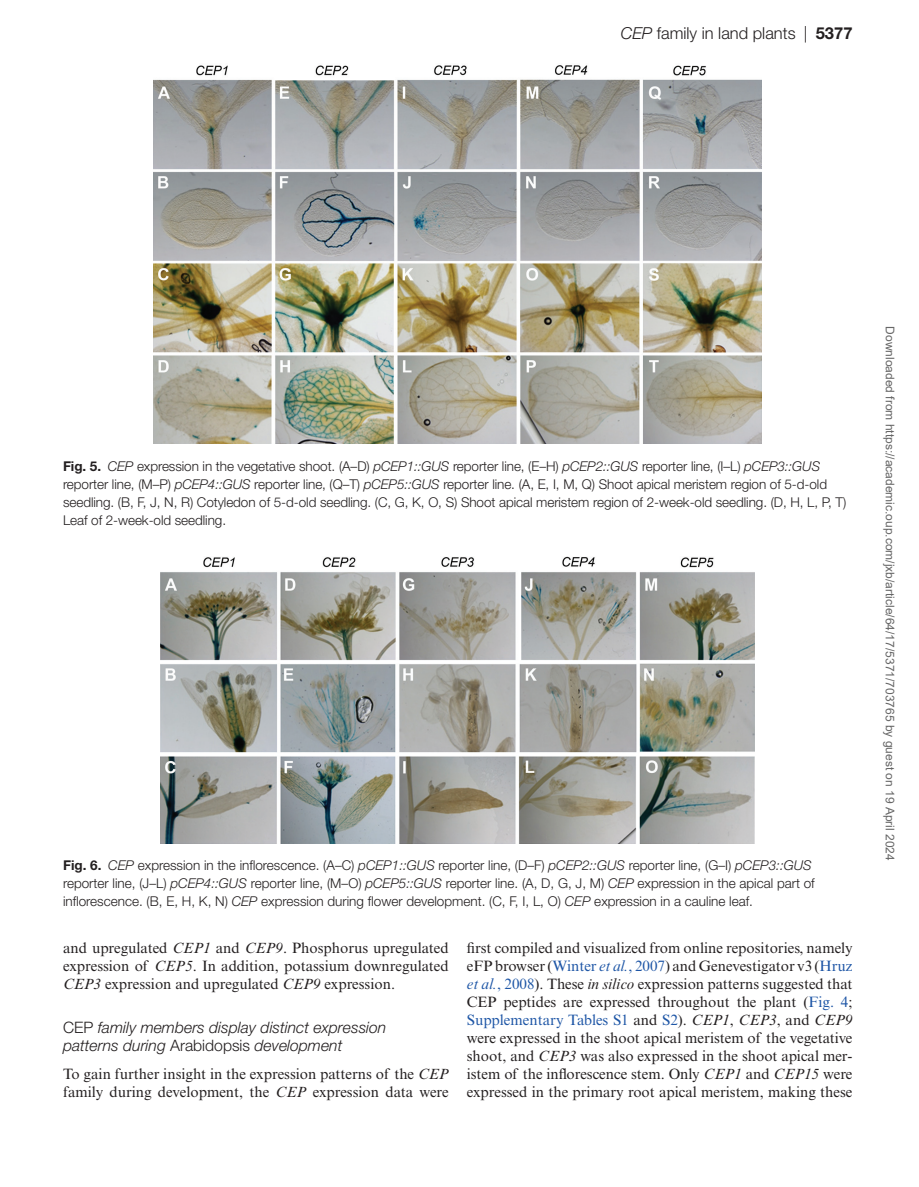
<style>
.page{position:relative;width:919px;height:1187px;background:#fff}
.page>*{position:absolute;margin:0;border:0;box-sizing:border-box;transform-origin:0 0}
.t1{font:300 16.5px "Helvetica Neue LT Std";color:#231f20}
.t2{font:italic 300 15.75px/18px "Helvetica Neue LT Std";color:#231f20}
.t3{font:15px/18px "Times New Roman MT Std";color:#231f20;text-align:justify}
.t4{font:300 13.5px/18px "Helvetica Neue LT Std";letter-spacing:-.005em;color:#231f20}
.t5{font:12px "Arial";color:#666}
.s1{font-style:italic}
.s2{font-weight:700}
.s3{font-style:normal}
.s4{color:#1e56a6}
.s5{font-style:italic;color:#1e56a6}
</style>
<div class="page">
<img style="left:154px;top:65px;width:607px;height:379px">
<img style="left:161px;top:557px;width:593px;height:286px">
<p class="t1" style="left:620px;top:23px;width:233px"><span class="s1">CEP</span> family in land plants | <span class="s2">5377</span></p>
<p class="t4" style="left:63px;top:456px;width:784px"><span class="s2">Fig. 5.</span> <span class="s1">CEP</span> expression in the vegetative shoot. (A–D) <span class="s1">pCEP1::GUS</span> reporter line, (E–H) <span class="s1">pCEP2::GUS</span> reporter line, (I–L) <span class="s1">pCEP3::GUS </span>reporter line, (M–P) <span class="s1">pCEP4::GUS</span> reporter line, (Q–T) <span class="s1">pCEP5::GUS</span> reporter line. (A, E, I, M, Q) Shoot apical meristem region of 5-d-old seedling. (B, F, J, N, R) Cotyledon of 5-d-old seedling. (C, G, K, O, S) Shoot apical meristem region of 2-week-old seedling. (D, H, L, P, T)<br>Leaf of 2-week-old seedling.</p>
<p class="t4" style="left:63px;top:856px;width:753px"><span class="s2">Fig. 6.</span> <span class="s1">CEP</span> expression in the inflorescence. (A–C) <span class="s1">pCEP1::GUS</span> reporter line, (D–F) <span class="s1">pCEP2::GUS</span> reporter line, (G–I) <span class="s1">pCEP3::GUS </span>reporter line, (J–L) <span class="s1">pCEP4::GUS</span> reporter line, (M–O) <span class="s1">pCEP5::GUS</span> reporter line. (A, D, G, J, M) <span class="s1">CEP</span> expression in the apical part of inflorescence. (B, E, H, K, N) <span class="s1">CEP</span> expression during flower development. (C, F, I, L, O) <span class="s1">CEP</span> expression in a cauline leaf.</p>
<p class="t3" style="left:63px;top:938px;width:387px">and upregulated <span class="s1">CEP1</span> and <span class="s1">CEP9</span>. Phosphorus upregulated expression of <span class="s1">CEP5</span>. In addition, potassium downregulated <span class="s1">CEP3</span> expression and upregulated <span class="s1">CEP9</span> expression.</p>
<p class="t2" style="left:63px;top:1017px;width:325px"><span class="s3">CEP</span> family members display distinct expression patterns during <span class="s3">Arabidopsis</span> development</p>
<p class="t3" style="left:63px;top:1064px;width:387px">To gain further insight in the expression patterns of the <span class="s1">CEP </span>family during development, the <span class="s1">CEP</span> expression data were</p>
<p class="t3" style="left:466px;top:938px;width:387px">first compiled and visualized from online repositories, namely eFP browser (<span class="s4">Winter</span> <span class="s5">et al.</span><span class="s4">, 2007</span>) and Genevestigator v3 (<span class="s4">Hruz </span><span class="s5">et al.</span><span class="s4">, 2008</span>). These <span class="s1">in silico</span> expression patterns suggested that CEP peptides are expressed throughout the plant (<span class="s4">Fig. 4</span>; <span class="s4">Supplementary Tables S1</span> and <span class="s4">S2</span>). <span class="s1">CEP1</span>, <span class="s1">CEP3</span>, and <span class="s1">CEP9 </span>were expressed in the shoot apical meristem of the vegetative shoot, and <span class="s1">CEP3</span> was also expressed in the shoot apical mer&shy;istem of the inflorescence stem. Only <span class="s1">CEP1</span> and <span class="s1">CEP15</span> were expressed in the primary root apical meristem, making these</p>
<p class="t5" style="left:894px;top:326px;width:535px;rotate:90deg">Downloaded from https://academic.oup.com/jxb/article/64/17/5371/703765 by guest on 19 April 2024</p>
</div>
